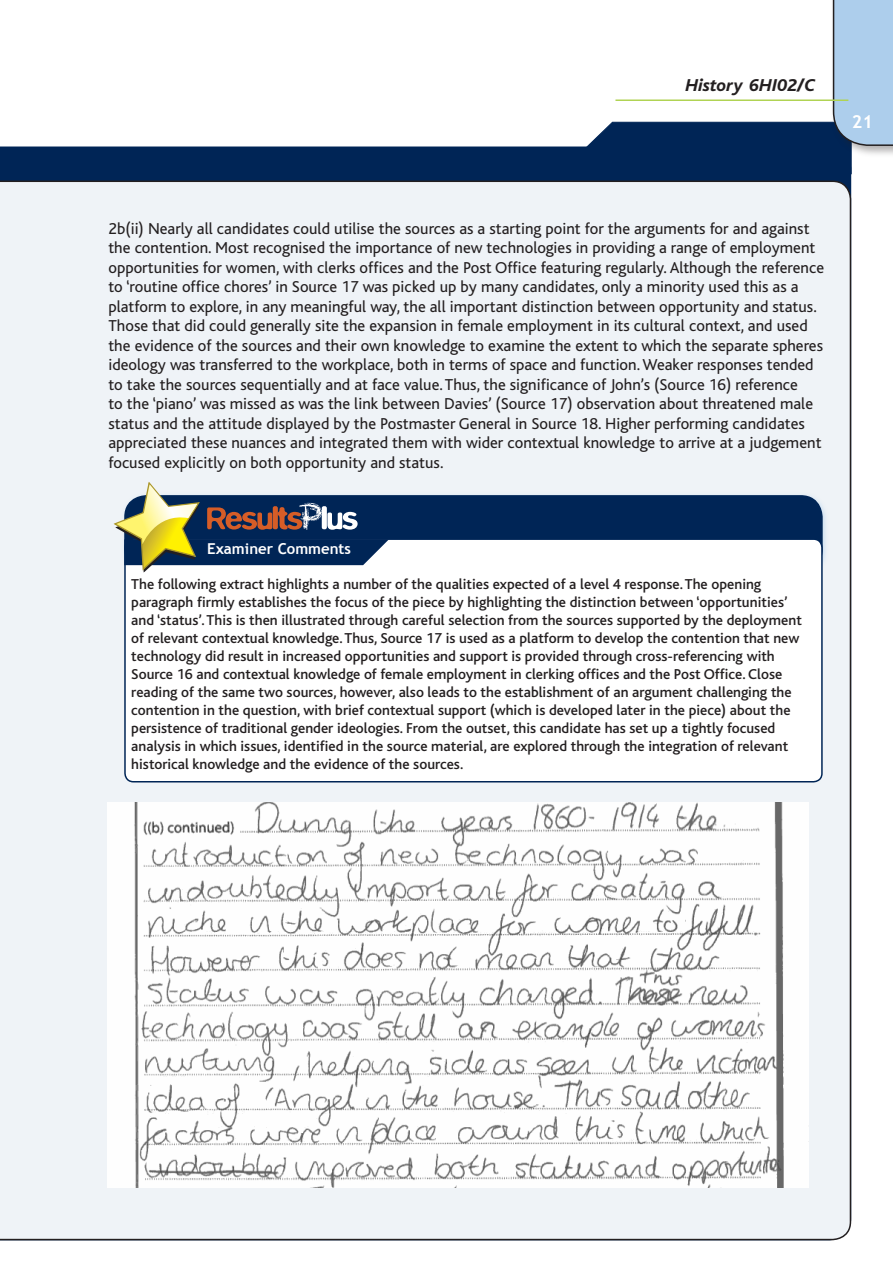
<style>
.page{position:relative;width:893px;height:1263px;background:#fff}
.page>*{position:absolute;margin:0;border:0;box-sizing:border-box;transform-origin:0 0}
.t1{font:italic 800 18px "Bliss";color:#231f20}
.t2{font:700 18px "Trebuchet MS";color:#fff}
.Body_text{font:16.5px/19.5px "Bliss";color:#231f20}
.Examiner_comments{font:500 15px/18px "Bliss";color:#231f20}
.t3{font:700 15px "Trebuchet MS";color:#fff}
</style>
<div class="page">
<div style="left:0;top:146px;width:851px;height:35px;background:#002556"></div>
<div style="left:0;top:181px;width:851px;height:1059px;background:#eff3f7"></div>
<svg style="left:558px;top:0;width:335px;height:175px"></svg>
<hr style="left:615px;top:99px;width:233px;height:2px;background:#b0d354">
<div style="left:121px;top:491px;width:709px;height:87px;background:#adceec;opacity:.55"></div>
<div style="left:125px;top:496px;width:697px;height:74px;background:#002556;border-radius:21px"></div>
<div style="left:124px;top:495px;width:699px;height:76px;border:2px solid #002556;border-radius:21px"></div>
<div style="left:125px;top:539px;width:697px;height:243px;background:#fff;border-radius:9px"></div>
<div style="left:124px;top:538px;width:699px;height:244px;border:2px solid #002556;border-radius:9px"></div>
<svg style="left:112px;top:481px;width:277px;height:92px"></svg>
<img style="left:107px;top:803px;width:701px;height:384px">
<p class="t1" style="left:685px;top:76px;width:131px">History 6HI02/C</p>
<p class="t2" style="left:852px;top:110px;width:10px">21</p>
<p class="Body_text" style="left:108px;top:219px;width:717px">2b(ii) Nearly all candidates could utilise the sources as a starting point for the arguments for and against the contention. Most recognised the importance of new technologies in providing a range of employment opportunities for women, with clerks offices and the Post Office featuring regularly. Although the reference to ‘routine office chores’ in Source 17 was picked up by many candidates, only a minority used this as a platform to explore, in any meaningful way, the all important distinction between opportunity and status.<br>Those that did could generally site the expansion in female employment in its cultural context, and used the evidence of the sources and their own knowledge to examine the extent to which the separate spheres ideology was transferred to the workplace, both in terms of space and function. Weaker responses tended to take the sources sequentially and at face value. Thus, the significance of John’s (Source 16) reference<br>to the ‘piano’ was missed as was the link between Davies’ (Source 17) observation about threatened male status and the attitude displayed by the Postmaster General in Source 18. Higher performing candidates appreciated these nuances and integrated them with wider contextual knowledge to arrive at a judgement focused explicitly on both opportunity and status.</p>
<p class="t3" style="left:207px;top:539px;width:145px">Examiner Comments</p>
<p class="Examiner_comments" style="left:131px;top:575px;width:672px">The following extract highlights a number of the qualities expected of a level 4 response. The opening paragraph firmly establishes the focus of the piece by highlighting the distinction between ‘opportunities’ and ‘status’. This is then illustrated through careful selection from the sources supported by the deployment of relevant contextual knowledge. Thus, Source 17 is used as a platform to develop the contention that new technology did result in increased opportunities and support is provided through cross-referencing with Source 16 and contextual knowledge of female employment in clerking offices and the Post Office. Close reading of the same two sources, however, also leads to the establishment of an argument challenging the contention in the question, with brief contextual support (which is developed later in the piece) about the persistence of traditional gender ideologies. From the outset, this candidate has set up a tightly focused analysis in which issues, identified in the source material, are explored through the integration of relevant historical knowledge and the evidence of the sources.</p>
</div>
